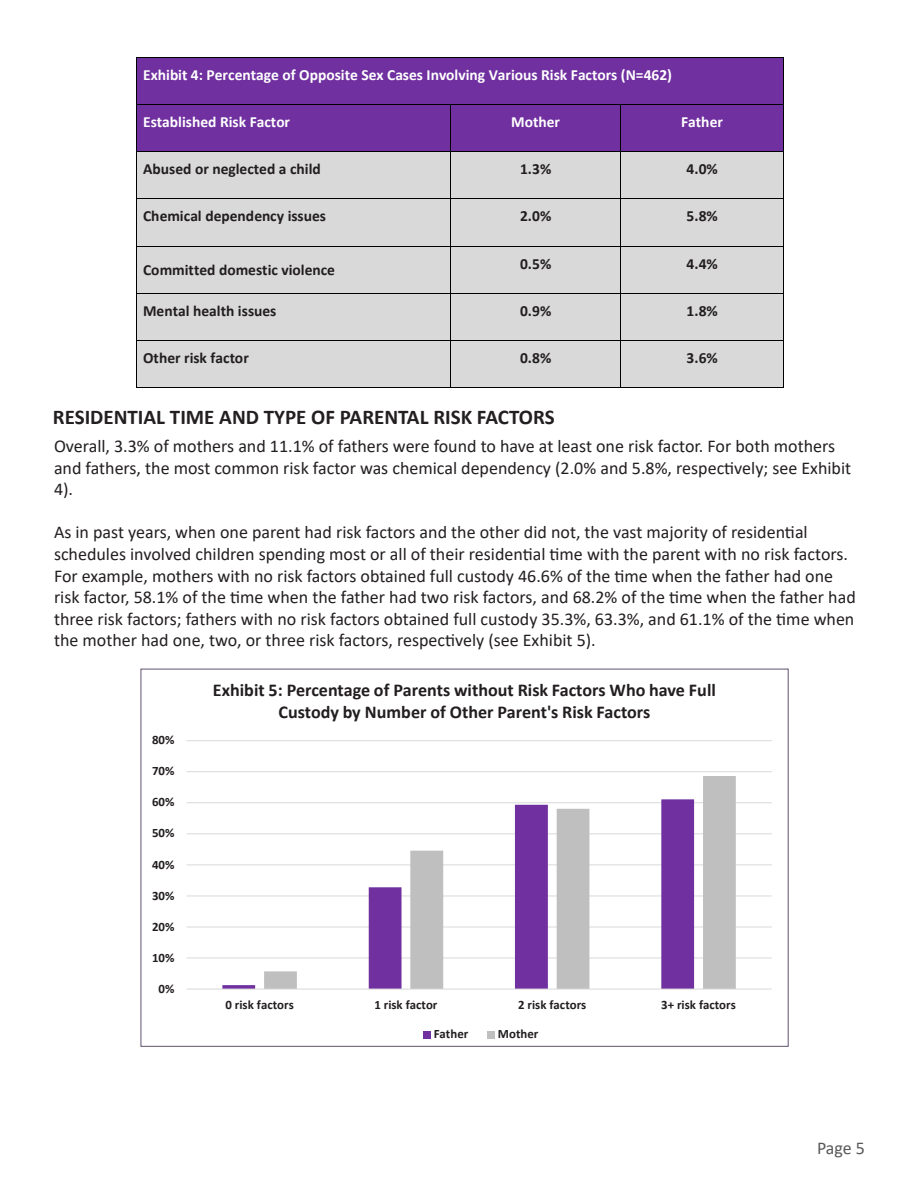
<style>
.page{position:relative;width:918px;height:1188px;background:#fff}
.page>*{position:absolute;margin:0;border:0;box-sizing:border-box;transform-origin:0 0}
.t1{font:700 21px "Calibri";color:#231f20}
.t2{font:700 18.15px/22px "Calibri";color:#221e1f;text-align:center}
.t3{font:18px/21.6px "Calibri";color:#231f20}
.t4{font:18px "Calibri";color:#595959}
.t5{font:700 15.45px "Calibri";color:#221e1f}
.t6{font:700 15.45px "Calibri";color:#fff}
.t7{font:700 12.9px "Calibri";color:#221e1f}
</style>
<div class="page">
<div style="left:136px;top:58px;width:647px;height:46px;background:#7030a0"></div>
<hr style="left:136px;top:57px;width:647px;height:1px;background:#000">
<hr style="left:136px;top:58px;width:1px;height:46px;background:#000">
<hr style="left:783px;top:58px;width:1px;height:46px;background:#000">
<div style="left:136px;top:105px;width:314px;height:47px;background:#7030a0"></div>
<div style="left:451px;top:105px;width:169px;height:47px;background:#7030a0"></div>
<div style="left:621px;top:105px;width:162px;height:47px;background:#7030a0"></div>
<hr style="left:136px;top:104px;width:314px;height:1px;background:#000">
<hr style="left:451px;top:104px;width:169px;height:1px;background:#000">
<hr style="left:621px;top:104px;width:162px;height:1px;background:#000">
<hr style="left:136px;top:105px;width:1px;height:47px;background:#000">
<hr style="left:450px;top:105px;width:1px;height:47px;background:#000">
<hr style="left:620px;top:105px;width:1px;height:47px;background:#000">
<hr style="left:783px;top:105px;width:1px;height:47px;background:#000">
<div style="left:136px;top:152px;width:314px;height:47px;background:#d9d9d9"></div>
<div style="left:451px;top:152px;width:169px;height:47px;background:#d9d9d9"></div>
<div style="left:621px;top:152px;width:162px;height:47px;background:#d9d9d9"></div>
<hr style="left:136px;top:152px;width:314px;height:1px;background:#000">
<hr style="left:451px;top:152px;width:169px;height:1px;background:#000">
<hr style="left:621px;top:152px;width:162px;height:1px;background:#000">
<hr style="left:136px;top:152px;width:1px;height:47px;background:#000">
<hr style="left:450px;top:152px;width:1px;height:47px;background:#000">
<hr style="left:620px;top:152px;width:1px;height:47px;background:#000">
<hr style="left:783px;top:152px;width:1px;height:47px;background:#000">
<div style="left:136px;top:199px;width:314px;height:47px;background:#d9d9d9"></div>
<div style="left:451px;top:199px;width:169px;height:47px;background:#d9d9d9"></div>
<div style="left:621px;top:199px;width:162px;height:47px;background:#d9d9d9"></div>
<hr style="left:136px;top:199px;width:314px;height:1px;background:#000">
<hr style="left:451px;top:199px;width:169px;height:1px;background:#000">
<hr style="left:621px;top:199px;width:162px;height:1px;background:#000">
<hr style="left:136px;top:199px;width:1px;height:47px;background:#000">
<hr style="left:450px;top:199px;width:1px;height:47px;background:#000">
<hr style="left:620px;top:199px;width:1px;height:47px;background:#000">
<hr style="left:783px;top:199px;width:1px;height:47px;background:#000">
<div style="left:136px;top:247px;width:314px;height:46px;background:#d9d9d9"></div>
<div style="left:451px;top:247px;width:169px;height:46px;background:#d9d9d9"></div>
<div style="left:621px;top:247px;width:162px;height:46px;background:#d9d9d9"></div>
<hr style="left:136px;top:246px;width:314px;height:1px;background:#000">
<hr style="left:451px;top:246px;width:169px;height:1px;background:#000">
<hr style="left:621px;top:246px;width:162px;height:1px;background:#000">
<hr style="left:136px;top:246px;width:1px;height:47px;background:#000">
<hr style="left:450px;top:246px;width:1px;height:47px;background:#000">
<hr style="left:620px;top:246px;width:1px;height:47px;background:#000">
<hr style="left:783px;top:246px;width:1px;height:47px;background:#000">
<div style="left:136px;top:294px;width:314px;height:46px;background:#d9d9d9"></div>
<div style="left:451px;top:294px;width:169px;height:46px;background:#d9d9d9"></div>
<div style="left:621px;top:294px;width:162px;height:46px;background:#d9d9d9"></div>
<hr style="left:136px;top:293px;width:314px;height:1px;background:#000">
<hr style="left:451px;top:293px;width:169px;height:1px;background:#000">
<hr style="left:621px;top:293px;width:162px;height:1px;background:#000">
<hr style="left:136px;top:294px;width:1px;height:46px;background:#000">
<hr style="left:450px;top:294px;width:1px;height:46px;background:#000">
<hr style="left:620px;top:294px;width:1px;height:46px;background:#000">
<hr style="left:783px;top:294px;width:1px;height:46px;background:#000">
<div style="left:136px;top:341px;width:314px;height:46px;background:#d9d9d9"></div>
<div style="left:451px;top:341px;width:169px;height:46px;background:#d9d9d9"></div>
<div style="left:621px;top:341px;width:162px;height:46px;background:#d9d9d9"></div>
<hr style="left:136px;top:340px;width:314px;height:1px;background:#000">
<hr style="left:451px;top:340px;width:169px;height:1px;background:#000">
<hr style="left:621px;top:340px;width:162px;height:1px;background:#000">
<hr style="left:136px;top:341px;width:1px;height:46px;background:#000">
<hr style="left:136px;top:387px;width:314px;height:1px;background:#000">
<hr style="left:450px;top:341px;width:1px;height:46px;background:#000">
<hr style="left:451px;top:387px;width:169px;height:1px;background:#000">
<hr style="left:620px;top:341px;width:1px;height:46px;background:#000">
<hr style="left:621px;top:387px;width:162px;height:1px;background:#000">
<hr style="left:783px;top:341px;width:1px;height:46px;background:#000">
<hr style="left:186px;top:957px;width:586px;height:1px;background:#d9d9d9">
<hr style="left:186px;top:927px;width:586px;height:1px;background:#d9d9d9">
<hr style="left:186px;top:895px;width:586px;height:1px;background:#d9d9d9">
<hr style="left:186px;top:864px;width:586px;height:1px;background:#d9d9d9">
<hr style="left:186px;top:833px;width:586px;height:1px;background:#d9d9d9">
<hr style="left:186px;top:802px;width:586px;height:1px;background:#d9d9d9">
<hr style="left:186px;top:771px;width:586px;height:1px;background:#d9d9d9">
<hr style="left:186px;top:740px;width:586px;height:1px;background:#d9d9d9">
<svg style="left:222px;top:833px;width:42px;height:156px"></svg>
<svg style="left:264px;top:776px;width:472px;height:213px"></svg>
<hr style="left:186px;top:989px;width:586px;height:1px;background:#d9d9d9">
<div style="left:424px;top:1031px;width:7px;height:7px;background:#7030a0"></div>
<div style="left:488px;top:1031px;width:7px;height:7px;background:#bfbfbf"></div>
<p class="t6" style="left:143px;top:64px;width:530px">Exhibit 4: Percentage of Opposite Sex Cases Involving Various Risk Factors (N=462)</p>
<p class="t6" style="left:143px;top:111px;width:148px">Established Risk Factor</p>
<p class="t6" style="left:511px;top:111px;width:50px">Mother</p>
<p class="t6" style="left:681px;top:111px;width:43px">Father</p>
<p class="t5" style="left:143px;top:158px;width:179px">Abused or neglected a child</p>
<p class="t5" style="left:520px;top:158px;width:33px">1.3%</p>
<p class="t5" style="left:687px;top:158px;width:33px">4.0%</p>
<p class="t5" style="left:143px;top:205px;width:184px">Chemical dependency issues</p>
<p class="t5" style="left:520px;top:205px;width:33px">2.0%</p>
<p class="t5" style="left:687px;top:205px;width:33px">5.8%</p>
<p class="t5" style="left:143px;top:259px;width:194px">Committed domestic violence</p>
<p class="t5" style="left:520px;top:252px;width:33px">0.5%</p>
<p class="t5" style="left:687px;top:252px;width:33px">4.4%</p>
<p class="t5" style="left:143px;top:300px;width:135px">Mental health issues</p>
<p class="t5" style="left:520px;top:300px;width:33px">0.9%</p>
<p class="t5" style="left:687px;top:300px;width:33px">1.8%</p>
<p class="t5" style="left:143px;top:347px;width:107px">Other risk factor</p>
<p class="t5" style="left:520px;top:347px;width:33px">0.8%</p>
<p class="t5" style="left:687px;top:347px;width:33px">3.6%</p>
<p class="t1" style="left:53px;top:403px;width:503px">RESIDENTIAL TIME AND TYPE OF PARENTAL RISK FACTORS</p>
<p class="t3" style="left:54px;top:435px;width:799px">Overall, 3.3% of mothers and 11.1% of fathers were found to have at least one risk factor. For both mothers and fathers, the most common risk factor was chemical dependency (2.0% and 5.8%, respectively; see Exhibit<br>4).</p>
<p class="t3" style="left:54px;top:521px;width:803px">As in past years, when one parent had risk factors and the other did not, the vast majority of residential schedules involved children spending most or all of their residential time with the parent with no risk factors.<br>For example, mothers with no risk factors obtained full custody 46.6% of the time when the father had one risk factor, 58.1% of the time when the father had two risk factors, and 68.2% of the time when the father had three risk factors; fathers with no risk factors obtained full custody 35.3%, 63.3%, and 61.1% of the time when the mother had one, two, or three risk factors, respectively (see Exhibit 5).</p>
<p class="t7" style="left:152px;top:731px;width:24px">80%</p>
<p class="t7" style="left:152px;top:762px;width:24px">70%</p>
<p class="t7" style="left:152px;top:793px;width:24px">60%</p>
<p class="t7" style="left:152px;top:824px;width:24px">50%</p>
<p class="t7" style="left:152px;top:855px;width:24px">40%</p>
<p class="t7" style="left:152px;top:886px;width:24px">30%</p>
<p class="t7" style="left:152px;top:917px;width:24px">20%</p>
<p class="t7" style="left:152px;top:948px;width:24px">10%</p>
<p class="t7" style="left:159px;top:979px;width:17px">0%</p>
<p class="t2" style="left:213px;top:679px;width:505px">Exhibit 5: Percentage of Parents without Risk Factors Who have Full<br>Custody by Number of Other Parent's Risk Factors</p>
<p class="t7" style="left:225px;top:996px;width:70px">0 risk factors</p>
<p class="t7" style="left:374px;top:996px;width:65px">1 risk factor</p>
<p class="t7" style="left:518px;top:996px;width:70px">2 risk factors</p>
<p class="t7" style="left:661px;top:996px;width:76px">3+ risk factors</p>
<p class="t7" style="left:434px;top:1025px;width:36px">Father</p>
<p class="t7" style="left:498px;top:1025px;width:42px">Mother</p>
<p class="t4" style="left:817px;top:1136px;width:50px">Page 5</p>
</div>
